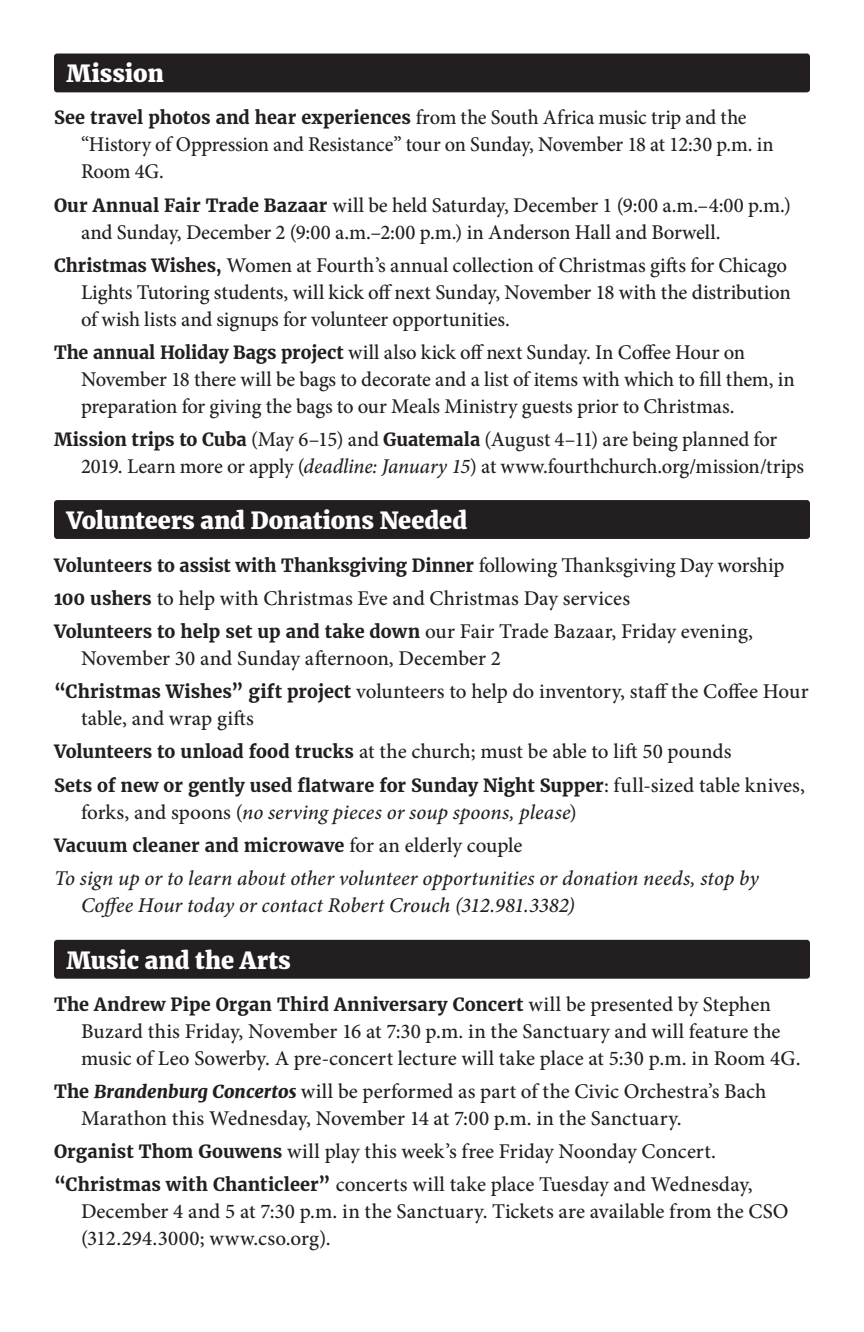
<style>
.page{position:relative;width:864px;height:1332px;background:#fff}
.page>*{position:absolute;margin:0;border:0;box-sizing:border-box;transform-origin:0 0}
.t1{font:800 23.4px "Merriweather";letter-spacing:-.005em;color:#fff}
.t2{font:500 21px/27px "Minion Pro";letter-spacing:-.005em;color:#231f20}
.t3{font:italic 500 21px/27px "Minion Pro";letter-spacing:.005em;color:#231f20}
.t4{font:700 18px "Merriweather";letter-spacing:.005em;color:#231f20}
.s1{font-family:"Minion Pro";font-weight:500;font-size:21px}
.s2{font-family:"Merriweather";font-weight:700;font-size:18px}
.s3{font-style:italic}
.s4{font-style:normal}
.s5{font-family:"Merriweather";font-weight:900;font-style:italic;font-size:18px}
</style>
<div class="page">
<div style="left:54px;top:940px;width:756px;height:39px;background:#231f20;border-radius:3px"></div>
<div style="left:54px;top:500px;width:756px;height:39px;background:#231f20;border-radius:3px"></div>
<div style="left:54px;top:54px;width:756px;height:38px;background:#231f20;border-radius:3px"></div>
<p class="t1" style="left:66px;top:59px;width:99px">Mission</p>
<p class="t4" style="left:54px;top:107px;width:694px">See travel photos and hear experiences <span class="s1">from the South Africa music trip and the</span></p>
<p class="t2" style="left:81px;top:131px;width:694px">“History of Oppression and Resistance” tour on Sunday, November 18 at 12:30 p.m. in<br>Room 4G.</p>
<p class="t2" style="left:81px;top:191px;width:712px;text-indent:-27px"><span class="s2">Our Annual Fair Trade Bazaar</span> will be held Saturday, December 1 (9:00 a.m.–4:00 p.m.) and Sunday, December 2 (9:00 a.m.–2:00 p.m.) in Anderson Hall and Borwell.</p>
<p class="t2" style="left:81px;top:251px;width:711px;text-indent:-27px"><span class="s2">Christmas Wishes,</span> Women at Fourth’s annual collection of Christmas gifts for Chicago<br>Lights Tutoring students, will kick off next Sunday, November 18 with the distribution of wish lists and signups for volunteer opportunities.</p>
<p class="t2" style="left:81px;top:339px;width:715px;text-indent:-27px"><span class="s2">The annual Holiday Bags project</span> will also kick off next Sunday. In Coffee Hour on<br>November 18 there will be bags to decorate and a list of items with which to fill them, in preparation for giving the bags to our Meals Ministry guests prior to Christmas.</p>
<p class="t2" style="left:81px;top:426px;width:725px;text-indent:-27px"><span class="s2">Mission trips to Cuba</span> (May 6–15) and <span class="s2">Guatemala</span> (August 4–11) are being planned for<br>2019. Learn more or apply (<span class="s3">deadline: January 15</span>) at www.fourthchurch.org/mission/trips</p>
<p class="t1" style="left:66px;top:506px;width:402px">Volunteers and Donations Needed</p>
<p class="t4" style="left:54px;top:554px;width:732px">Volunteers to assist with Thanksgiving Dinner <span class="s1">following Thanksgiving Day worship</span></p>
<p class="t2" style="left:54px;top:585px;width:578px"><span class="s2">100 ushers</span> to help with Christmas Eve and Christmas Day services</p>
<p class="t2" style="left:81px;top:618px;width:674px;text-indent:-27px"><span class="s2">Volunteers to help set up and take down</span> our Fair Trade Bazaar, Friday evening,<br>November 30 and Sunday afternoon, December 2</p>
<p class="t2" style="left:81px;top:678px;width:729px;text-indent:-27px"><span class="s2">“Christmas Wishes” gift project</span> volunteers to help do inventory, staff the Coffee Hour table, and wrap gifts</p>
<p class="t2" style="left:54px;top:738px;width:679px"><span class="s2">Volunteers to unload food trucks</span> at the church; must be able to lift 50 pounds</p>
<p class="t4" style="left:54px;top:774px;width:753px">Sets of new or gently used flatware for Sunday Night Supper<span class="s1">: full-sized table knives,</span></p>
<p class="t3" style="left:81px;top:798px;width:497px"><span class="s4">forks, and spoons (</span>no serving pieces or soup spoons, please<span class="s4">)</span></p>
<p class="t4" style="left:54px;top:834px;width:470px">Vacuum cleaner and microwave <span class="s1">for an elderly couple</span></p>
<p class="t3" style="left:81px;top:864px;width:679px;text-indent:-27px">To sign up or to learn about other volunteer opportunities or donation needs, stop by<br>Coffee Hour today or contact Robert Crouch (312.981.3382)</p>
<p class="t1" style="left:66px;top:946px;width:226px">Music and the Arts</p>
<p class="t4" style="left:54px;top:993px;width:718px">The Andrew Pipe Organ Third Anniversary Concert <span class="s1">will be presented by Stephen</span></p>
<p class="t2" style="left:81px;top:1018px;width:721px">Buzard this Friday, November 16 at 7:30 p.m. in the Sanctuary and will feature the music of Leo Sowerby. A pre-concert lecture will take place at 5:30 p.m. in Room 4G.</p>
<p class="t2" style="left:81px;top:1078px;width:687px;text-indent:-27px"><span class="s2">The</span> <span class="s5">Brandenburg Concertos</span> will be performed as part of the Civic Orchestra’s Bach<br>Marathon this Wednesday, November 14 at 7:00 p.m. in the Sanctuary.</p>
<p class="t2" style="left:54px;top:1138px;width:664px"><span class="s2">Organist Thom Gouwens</span> will play this week’s free Friday Noonday Concert.</p>
<p class="t2" style="left:81px;top:1171px;width:709px;text-indent:-27px"><span class="s2">“Christmas with Chanticleer”</span> concerts will take place Tuesday and Wednesday,<br>December 4 and 5 at 7:30 p.m. in the Sanctuary. Tickets are available from the CSO (312.294.3000; www.cso.org).</p>
</div>
